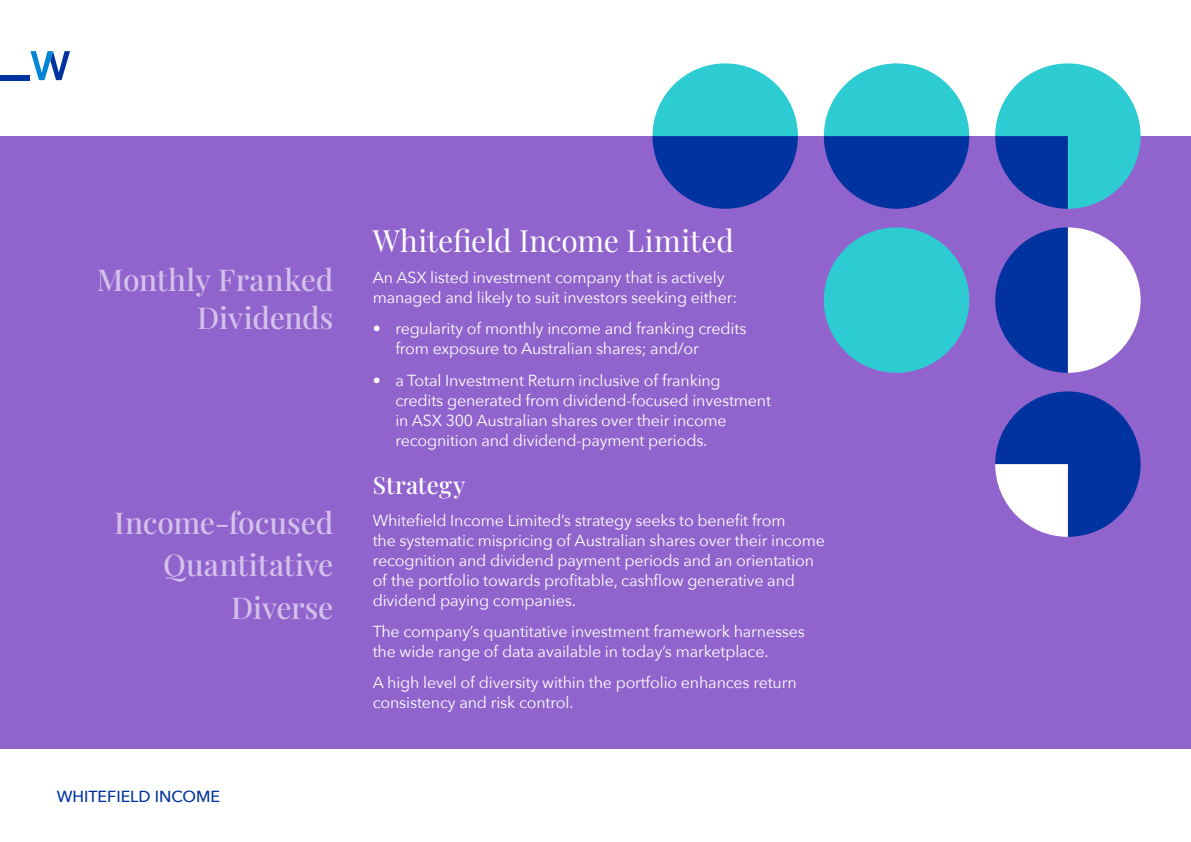
<style>
.page{position:relative;width:1191px;height:842px;background:#fff}
.page>*{position:absolute;margin:0;border:0;box-sizing:border-box;transform-origin:0 0}
.t1{font:500 30px/42.4px "Playfair Display";color:#d3c1eb;text-align:right}
.t2{font:30px "Playfair Display";color:#fff}
.t3{font:500 24px "Playfair Display";letter-spacing:.01em;color:#fff}
.t4{font:16px/20px "Avenir Next";letter-spacing:-.01em;color:#fff}
.t5{font:500 16px "Avenir Next";color:#0033a0}
</style>
<div class="page">
<div style="left:0;top:136px;width:1191px;height:612px;background:#9063cd"></div>
<div style="left:824px;top:227px;width:145px;height:146px;background:#2dccd3;border-radius:50%"></div>
<svg style="left:824px;top:63px;width:145px;height:146px"></svg>
<svg style="left:652px;top:63px;width:146px;height:146px"></svg>
<svg style="left:995px;top:63px;width:145px;height:146px"></svg>
<svg style="left:995px;top:391px;width:145px;height:146px"></svg>
<svg style="left:995px;top:227px;width:145px;height:146px"></svg>
<div style="left:0;top:75px;width:29px;height:5px;background:#0033a0"></div>
<svg style="left:30px;top:51px;width:40px;height:29px"></svg>
<h1 class="t1" style="left:97px;top:258px;width:238px;line-height:38px">Monthly Franked<br>Dividends</h1>
<h1 class="t1" style="left:114px;top:499px;width:221px">Income-focused<br>Quantitative<br>Diverse</h1>
<p class="t5" style="left:57px;top:783px;width:165px">WHITEFIELD INCOME</p>
<h1 class="t2" style="left:373px;top:217px;width:363px">Whitefield Income Limited</h1>
<p class="t4" style="left:373px;top:267px;width:366px">An ASX listed investment company that is actively managed and likely to suit investors seeking either:</p>
<p class="t4" style="left:395px;top:318px;width:352px;text-indent:-23px">• regularity of monthly income and franking credits from exposure to Australian shares; and/or</p>
<p class="t4" style="left:395px;top:369px;width:377px;text-indent:-23px">• a Total Investment Return inclusive of franking credits generated from dividend-focused investment in ASX 300 Australian shares over their income recognition and dividend-payment periods.</p>
<h2 class="t3" style="left:373px;top:466px;width:94px">Strategy</h2>
<p class="t4" style="left:373px;top:509px;width:453px">Whitefield Income Limited’s strategy seeks to benefit from<br>the systematic mispricing of Australian shares over their income recognition and dividend payment periods and an orientation of the portfolio towards profitable, cashflow generative and dividend paying companies.</p>
<p class="t4" style="left:373px;top:621px;width:434px">The company’s quantitative investment framework harnesses the wide range of data available in today’s marketplace.</p>
<p class="t4" style="left:373px;top:672px;width:425px">A high level of diversity within the portfolio enhances return consistency and risk control.</p>
</div>
